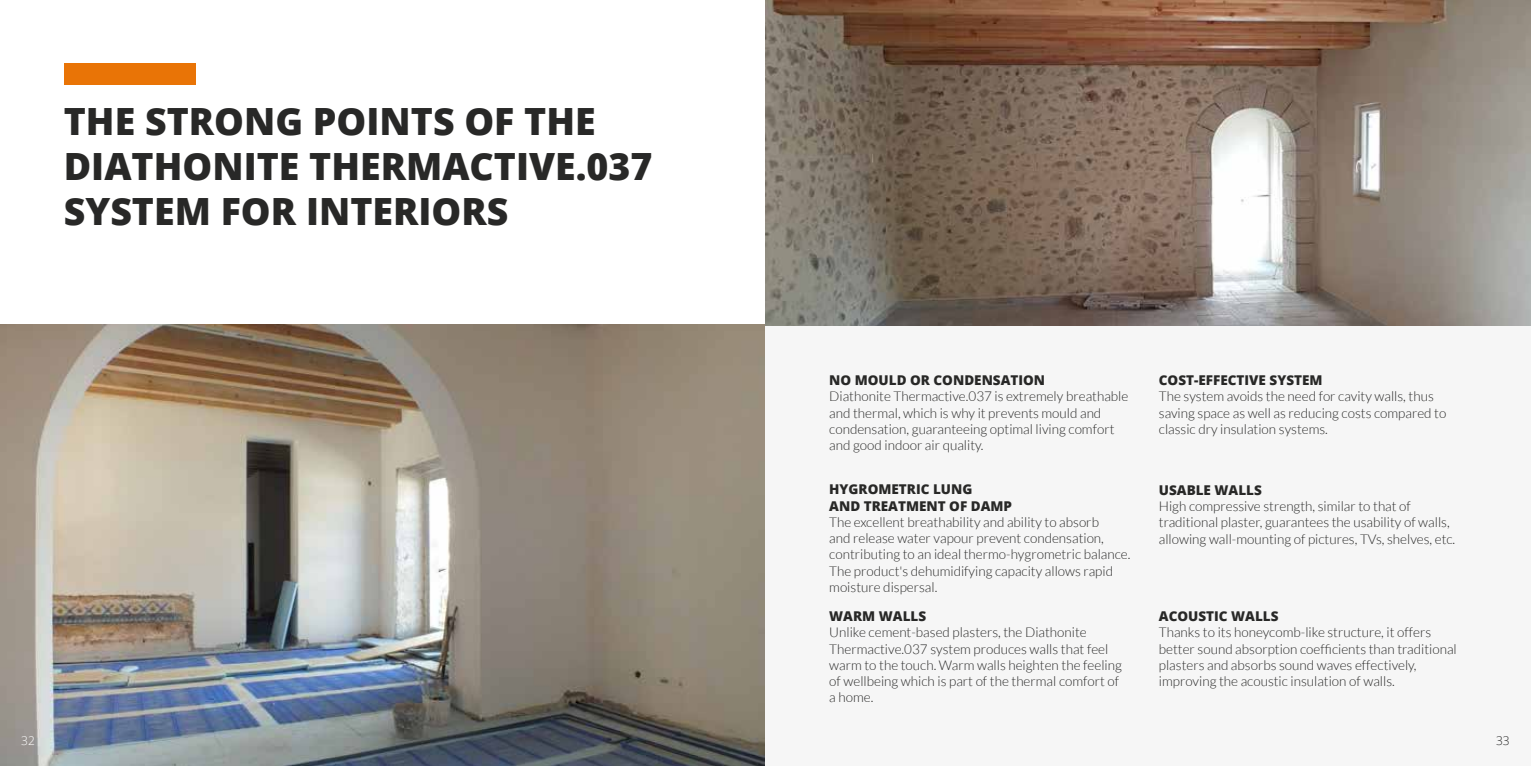
<style>
.page{position:relative;width:1531px;height:766px;background:#fff}
.page>*{position:absolute;margin:0;border:0;box-sizing:border-box;transform-origin:0 0}
.t1{font:800 37.5px/45px "Open Sans";color:#282827}
.t2{font:300 13.5px/16.2px "Lato";color:#282827}
.t3{font:800 13.5px/16.2px "Open Sans";color:#282827}
.t4{font:300 12px "Open Sans";color:#fff}
.t5{font:300 12px "Open Sans";color:#282827}
</style>
<div class="page">
<img style="left:0;top:324px;width:765px;height:441px">
<div style="left:765px;top:0;width:766px;height:765px;background:#f6f6f6"></div>
<img style="left:765px;top:0;width:766px;height:325px">
<div style="left:64px;top:64px;width:132px;height:21px;background:#e97406"></div>
<h1 class="t1" style="left:64px;top:97px;width:590px">THE STRONG POINTS OF THE<br>DIATHONITE THERMACTIVE.037<br>SYSTEM FOR INTERIORS</h1>
<p class="t3" style="left:829px;top:371px;width:217px">NO MOULD OR CONDENSATION</p>
<p class="t2" style="left:829px;top:388px;width:301px">Diathonite Thermactive.037 is extremely breathable and thermal, which is why it prevents mould and condensation, guaranteeing optimal living comfort and good indoor air quality.</p>
<p class="t3" style="left:829px;top:480px;width:184px">HYGROMETRIC LUNG<br>AND TREATMENT OF DAMP</p>
<p class="t2" style="left:829px;top:514px;width:303px">The excellent breathability and ability to absorb<br>and release water vapour prevent condensation, contributing to an ideal thermo-hygrometric balance.<br>The product's dehumidifying capacity allows rapid moisture dispersal.</p>
<p class="t3" style="left:829px;top:607px;width:98px">WARM WALLS</p>
<p class="t2" style="left:829px;top:624px;width:294px">Unlike cement-based plasters, the Diathonite Thermactive.037 system produces walls that feel warm to the touch. Warm walls heighten the feeling of wellbeing which is part of the thermal comfort of a home.</p>
<p class="t3" style="left:1159px;top:371px;width:165px">COST-EFFECTIVE SYSTEM</p>
<p class="t2" style="left:1159px;top:388px;width:289px">The system avoids the need for cavity walls, thus saving space as well as reducing costs compared to classic dry insulation systems.</p>
<p class="t3" style="left:1159px;top:481px;width:105px">USABLE WALLS</p>
<p class="t2" style="left:1159px;top:498px;width:298px">High compressive strength, similar to that of traditional plaster, guarantees the usability of walls, allowing wall-mounting of pictures, TVs, shelves, etc.</p>
<p class="t3" style="left:1159px;top:607px;width:121px">ACOUSTIC WALLS</p>
<p class="t2" style="left:1159px;top:624px;width:299px">Thanks to its honeycomb-like structure, it offers better sound absorption coefficients than traditional plasters and absorbs sound waves effectively, improving the acoustic insulation of walls.</p>
<p class="t4" style="left:21px;top:732px;width:15px">32</p>
<p class="t5" style="left:1496px;top:732px;width:15px">33</p>
</div>
